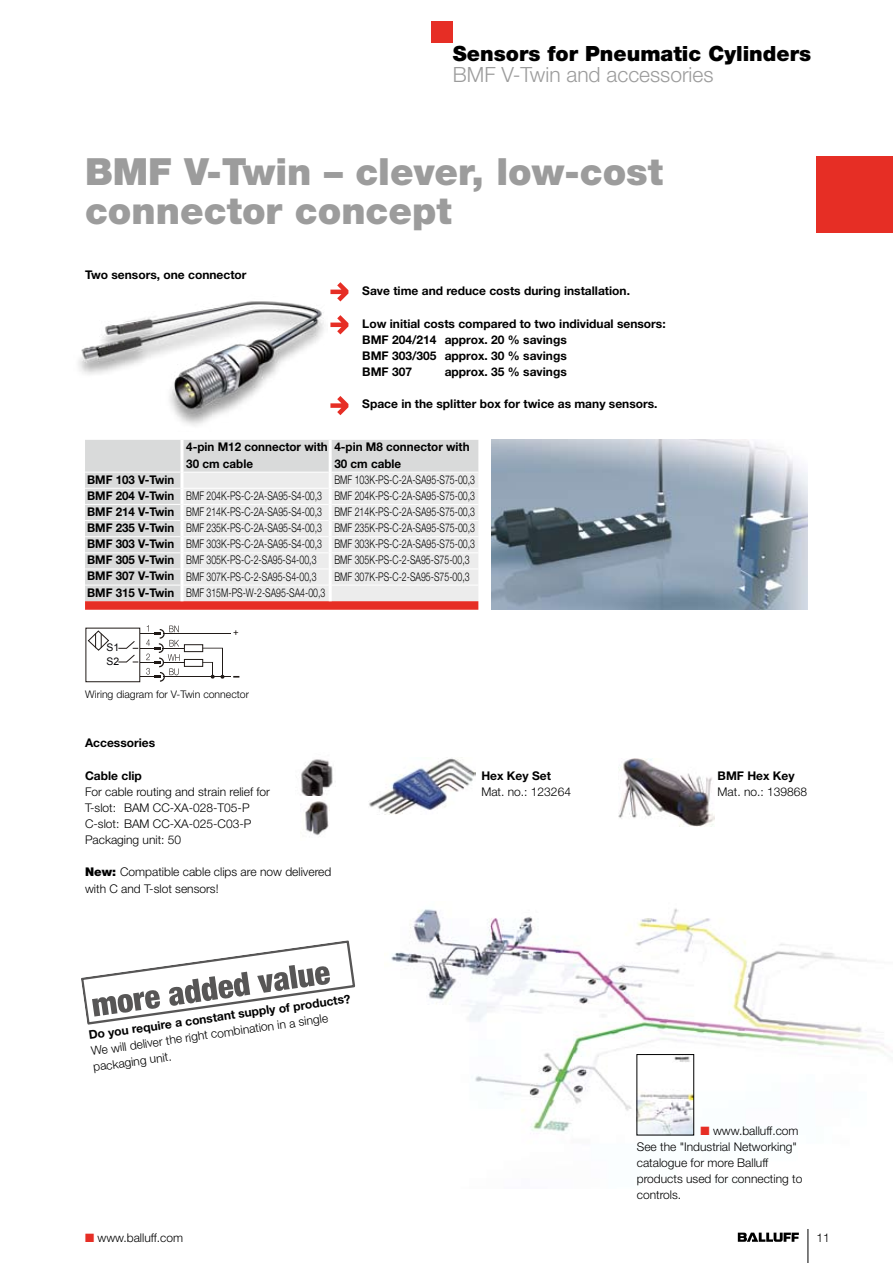
<style>
.page{position:relative;width:893px;height:1263px;background:#fff}
.page>*{position:absolute;margin:0;border:0;box-sizing:border-box;transform-origin:0 0}
.t1{font:900 37.5px/39px "Helvetica Neue";color:#9c9c9c}
.t2{font:900 21px "Helvetica Neue";color:#000}
.t3{font:300 21px "Helvetica Neue";color:#9c9c9c}
.t4{font:300 12px/16.2px "Helvetica Neue";color:#000;text-align:justify;scale:.73 1}
.t5{font:700 12px/16.2px "Helvetica Neue";color:#000}
.t6{font:300 12px/16.2px "Helvetica Neue";color:#000}
.t7{font:700 12px "Helvetica Neue";color:#000;scale:.96 1}
.t8{font:300 10.5px "Helvetica Neue";color:#000}
.t9{font:10.35px/14.1px "Arial";color:#030305}
.t10{font:9.6px "Arial";color:#201a17}
.s1{font-weight:700}
.s2{font-weight:900}
.s3{color:#e62e25}
</style>
<div class="page">
<hr style="left:808px;top:1229px;width:1px;height:34px;background:#000">
<svg style="left:738px;top:1232px;width:61px;height:10px"></svg>
<div style="left:816px;top:156px;width:77px;height:77px;background:#e62e25"></div>
<img style="left:391px;top:908px;width:496px;height:228px">
<div style="left:432px;top:21px;width:21px;height:22px;background:#e62e25"></div>
<img style="left:301px;top:759px;width:32px;height:37px">
<img style="left:305px;top:801px;width:25px;height:34px">
<img style="left:619px;top:759px;width:96px;height:68px">
<img style="left:369px;top:757px;width:106px;height:58px">
<img style="left:639px;top:1056px;width:53px;height:77px">
<svg style="left:81px;top:940px;width:275px;height:85px"></svg>
<img style="left:491px;top:440px;width:317px;height:170px">
<svg style="left:330px;top:282px;width:18px;height:19px"></svg>
<svg style="left:330px;top:315px;width:18px;height:19px"></svg>
<svg style="left:330px;top:396px;width:18px;height:19px"></svg>
<div style="left:85px;top:440px;width:393px;height:32px;background:#d9dada"></div>
<svg style="left:85px;top:473px;width:393px;height:137px;background:#e7dbdb"></svg>
<hr style="left:85px;top:488px;width:95px;height:1px;background:#fff">
<hr style="left:183px;top:488px;width:146px;height:1px;background:#fff">
<hr style="left:332px;top:488px;width:146px;height:1px;background:#fff">
<hr style="left:85px;top:504px;width:95px;height:1px;background:#fff">
<hr style="left:183px;top:504px;width:146px;height:1px;background:#fff">
<hr style="left:332px;top:504px;width:146px;height:1px;background:#fff">
<hr style="left:85px;top:520px;width:95px;height:1px;background:#fff">
<hr style="left:183px;top:520px;width:146px;height:1px;background:#fff">
<hr style="left:332px;top:520px;width:146px;height:1px;background:#fff">
<hr style="left:85px;top:536px;width:95px;height:1px;background:#fff">
<hr style="left:183px;top:536px;width:146px;height:1px;background:#fff">
<hr style="left:332px;top:536px;width:146px;height:1px;background:#fff">
<hr style="left:85px;top:553px;width:95px;height:1px;background:#fff">
<hr style="left:183px;top:553px;width:146px;height:1px;background:#fff">
<hr style="left:332px;top:553px;width:146px;height:1px;background:#fff">
<hr style="left:85px;top:569px;width:95px;height:1px;background:#fff">
<hr style="left:183px;top:569px;width:146px;height:1px;background:#fff">
<hr style="left:332px;top:569px;width:146px;height:1px;background:#fff">
<hr style="left:85px;top:585px;width:95px;height:1px;background:#fff">
<hr style="left:183px;top:585px;width:146px;height:1px;background:#fff">
<hr style="left:332px;top:585px;width:146px;height:1px;background:#fff">
<hr style="left:180px;top:440px;width:3px;height:32px;background:#fff">
<hr style="left:329px;top:440px;width:3px;height:32px;background:#fff">
<hr style="left:180px;top:472px;width:3px;height:16px;background:#fff">
<hr style="left:329px;top:472px;width:3px;height:16px;background:#fff">
<hr style="left:180px;top:488px;width:3px;height:16px;background:#fff">
<hr style="left:329px;top:488px;width:3px;height:16px;background:#fff">
<hr style="left:180px;top:504px;width:3px;height:16px;background:#fff">
<hr style="left:329px;top:504px;width:3px;height:16px;background:#fff">
<hr style="left:180px;top:520px;width:3px;height:17px;background:#fff">
<hr style="left:329px;top:520px;width:3px;height:17px;background:#fff">
<hr style="left:180px;top:537px;width:3px;height:16px;background:#fff">
<hr style="left:329px;top:537px;width:3px;height:16px;background:#fff">
<hr style="left:180px;top:553px;width:3px;height:16px;background:#fff">
<hr style="left:329px;top:553px;width:3px;height:16px;background:#fff">
<hr style="left:180px;top:569px;width:3px;height:16px;background:#fff">
<hr style="left:329px;top:569px;width:3px;height:16px;background:#fff">
<hr style="left:180px;top:585px;width:3px;height:16px;background:#fff">
<hr style="left:329px;top:585px;width:3px;height:16px;background:#fff">
<svg style="left:87px;top:630px;width:22px;height:21px"></svg>
<hr style="left:163px;top:633px;width:68px;height:1px;background:#201a17">
<hr style="left:164px;top:676px;width:67px;height:1px;background:#201a17">
<svg style="left:203px;top:648px;width:21px;height:31px"></svg>
<div style="left:184px;top:659px;width:19px;height:8px;border:1px solid #201a17"></div>
<div style="left:184px;top:644px;width:19px;height:8px;border:1px solid #201a17"></div>
<svg style="left:118px;top:625px;width:66px;height:57px"></svg>
<img style="left:78px;top:301px;width:246px;height:125px">
<h2 class="t2" style="left:453px;top:41px;width:360px">Sensors for Pneumatic Cylinders</h2>
<h2 class="t3" style="left:453px;top:61px;width:262px">BMF V-Twin and accessories</h2>
<h1 class="t1" style="left:85px;top:152px;width:579px">BMF V-Twin – clever, low-cost connector concept</h1>
<p class="t5" style="left:85px;top:267px;width:163px">Two sensors, one connector</p>
<p class="t5" style="left:362px;top:283px;width:269px">Save time and reduce costs during installation.</p>
<p class="t5" style="left:362px;top:315px;width:305px">Low initial costs compared to two individual sensors:<br>BMF 204/214 approx. 20 % savings<br>BMF 303/305 approx. 30 % savings<br>BMF 307</p>
<p class="t5" style="left:445px;top:363px;width:124px">approx. 35 % savings</p>
<p class="t5" style="left:362px;top:396px;width:297px">Space in the splitter box for twice as many sensors.</p>
<p class="t5" style="left:186px;top:439px;width:143px">4-pin M12 connector with<br>30 cm cable</p>
<p class="t5" style="left:334px;top:439px;width:137px">4-pin M8 connector with<br>30 cm cable</p>
<p class="t4" style="left:87px;top:471px;width:533px;text-indent:247px">BMF 103K-PS-C-2A-SA95-S75-00,3<br><span class="s1">BMF 204 V-Twin</span> BMF 204K-PS-C-2A-SA95-S4-00,3 BMF 204K-PS-C-2A-SA95-S75-00,3<br><span class="s1">BMF 214 V-Twin</span> BMF 214K-PS-C-2A-SA95-S4-00,3 BMF 214K-PS-C-2A-SA95-S75-00,3<br><span class="s1">BMF 235 V-Twin</span> BMF 235K-PS-C-2A-SA95-S4-00,3 BMF 235K-PS-C-2A-SA95-S75-00,3<br><span class="s1">BMF 303 V-Twin</span> BMF 303K-PS-C-2A-SA95-S4-00,3 BMF 303K-PS-C-2A-SA95-S75-00,3<br><span class="s1">BMF 305 V-Twin</span> BMF 305K-PS-C-2-SA95-S4-00,3</p>
<p class="t7" style="left:87px;top:472px;width:92px">BMF 103 V-Twin</p>
<p class="t4" style="left:334px;top:552px;width:187px">BMF 305K-PS-C-2-SA95-S75-00,3</p>
<p class="t4" style="left:87px;top:568px;width:316px"><span class="s1">BMF 307 V-Twin</span> BMF 307K-PS-C-2-SA95-S4-00,3</p>
<p class="t4" style="left:334px;top:568px;width:187px">BMF 307K-PS-C-2-SA95-S75-00,3</p>
<p class="t4" style="left:87px;top:584px;width:328px"><span class="s1">BMF 315 V-Twin</span> BMF 315M-PS-W-2-SA95-SA4-00,3</p>
<p class="t10" style="left:233px;top:627px;width:7px">+</p>
<p class="t9" style="left:106px;top:641px;width:14px">S1<br>S2</p>
<p class="t8" style="left:85px;top:687px;width:166px">Wiring diagram for V-Twin connector</p>
<p class="t5" style="left:85px;top:735px;width:72px">Accessories</p>
<p class="t5" style="left:85px;top:767px;width:58px">Cable clip</p>
<p class="t6" style="left:85px;top:783px;width:186px">For cable routing and strain relief for<br>T-slot: BAM CC-XA-028-T05-P<br>C-slot: BAM CC-XA-025-C03-P<br>Packaging unit: 50</p>
<p class="t6" style="left:85px;top:864px;width:248px"><span class="s2">New:</span> Compatible cable clips are now delivered with C and T-slot sensors!</p>
<p class="t5" style="left:88px;top:1027px;width:266px;rotate:-8deg">Do you require a constant supply of products?</p>
<p class="t6" style="left:90px;top:1043px;width:241px;rotate:-8deg">We will deliver the right combination in a single packaging unit.</p>
<p class="t5" style="left:481px;top:767px;width:71px">Hex Key Set</p>
<p class="t6" style="left:481px;top:783px;width:91px">Mat. no.: 123264</p>
<p class="t5" style="left:718px;top:767px;width:79px">BMF Hex Key</p>
<p class="t6" style="left:718px;top:783px;width:91px">Mat. no.: 139868</p>
<p class="t6" style="left:637px;top:1122px;width:167px;text-indent:64px"><span class="s3">■</span> www.balluff.com<br>See the "Industrial Networking" catalogue for more Balluff products used for connecting to controls.</p>
<p class="t6" style="left:85px;top:1229px;width:100px"><span class="s3">■</span> www.balluff.com</p>
<p class="t6" style="left:816px;top:1229px;width:15px">11</p>
</div>
